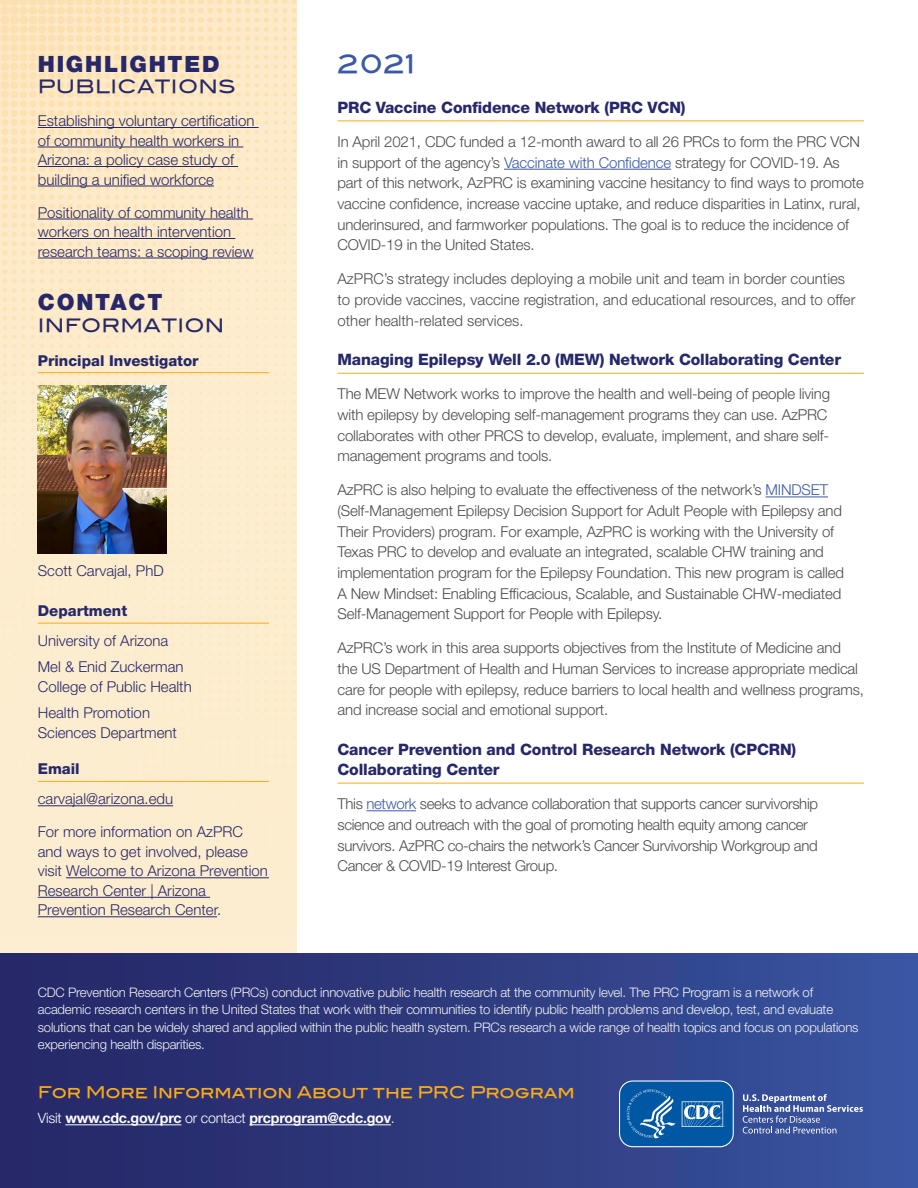
<style>
.page{position:relative;width:918px;height:1188px;background:#fff}
.page>*{position:absolute;margin:0;border:0;box-sizing:border-box;transform-origin:0 0}
.t1{font:25.5px "Blair Md ITCTT Medium";color:#3a59a7}
.t2{font:900 22.5px "Helvetica Neue LT Std";letter-spacing:.08em;color:#272869}
.t3{font:18.3px "Blair Md ITCTT Medium";letter-spacing:.02em;color:#272869}
.t4{font:16.2px "Blair Md ITCTT Medium";letter-spacing:-.01em;color:#fbab18}
.t5{font:800 15.75px/20.2px "Helvetica Neue LT Std";letter-spacing:-.01em;color:#272869}
.t6{font:300 15px/20.7px "Helvetica Neue LT Std";letter-spacing:-.01em;color:#4b4c4d}
.t7{font:300 15px/19.5px "Helvetica Neue LT Std";color:#272869}
.t8{font:800 15px "Helvetica Neue LT Std";color:#272869}
.t9{font:700 14.25px "Helvetica Neue LT Std";letter-spacing:-.015em;color:#fff}
.t10{font:300 13.2px/17.2px "Helvetica Neue LT Std";letter-spacing:-.015em;color:#f2f3f4}
.s1{font-weight:800}
.s2{color:#3a59a7}
.s3{font-weight:300}
</style>
<div class="page">
<img style="left:0;top:0;width:297px;height:954px">
<hr style="left:338px;top:120px;width:526px;height:1px;background:#fbab18">
<hr style="left:504px;top:169px;width:167px;height:1px;background:#3a59a7">
<hr style="left:338px;top:373px;width:526px;height:1px;background:#fbab18">
<hr style="left:766px;top:497px;width:62px;height:1px;background:#3a59a7">
<hr style="left:338px;top:783px;width:526px;height:1px;background:#fbab18">
<hr style="left:366px;top:811px;width:50px;height:1px;background:#3a59a7">
<hr style="left:38px;top:127px;width:221px;height:1px;background:#272869">
<hr style="left:38px;top:147px;width:205px;height:1px;background:#272869">
<hr style="left:38px;top:166px;width:200px;height:1px;background:#272869">
<hr style="left:38px;top:186px;width:176px;height:1px;background:#272869">
<hr style="left:38px;top:219px;width:215px;height:1px;background:#272869">
<hr style="left:38px;top:238px;width:197px;height:1px;background:#272869">
<hr style="left:38px;top:258px;width:215px;height:1px;background:#272869">
<hr style="left:38px;top:372px;width:231px;height:1px;background:#fbab18">
<img style="left:38px;top:386px;width:129px;height:167px">
<hr style="left:38px;top:623px;width:231px;height:1px;background:#fbab18">
<hr style="left:38px;top:781px;width:231px;height:1px;background:#fbab18">
<hr style="left:38px;top:806px;width:135px;height:1px;background:#272869">
<hr style="left:66px;top:878px;width:203px;height:1px;background:#272869">
<hr style="left:38px;top:897px;width:172px;height:1px;background:#272869">
<hr style="left:38px;top:917px;width:179px;height:1px;background:#272869">
<div style="left:0;top:954px;width:918px;height:234px;background:linear-gradient(to right,#252563,#39549f)"></div>
<hr style="left:65px;top:1125px;width:116px;height:1px;background:#fff">
<hr style="left:249px;top:1125px;width:142px;height:1px;background:#fff">
<svg style="left:743px;top:1094px;width:120px;height:40px"></svg>
<svg style="left:618px;top:1080px;width:116px;height:68px"></svg>
<h2 class="t2" style="left:38px;top:50px;width:183px">HIGHLIGHTED</h2>
<h2 class="t3" style="left:38px;top:71px;width:199px">PUBLICATIONS</h2>
<p class="t7" style="left:38px;top:111px;width:218px">Establishing voluntary certification of community health workers in<br>Arizona: a policy case study of building a unified workforce</p>
<p class="t7" style="left:38px;top:202px;width:217px">Positionality of community health workers on health intervention research teams: a scoping review</p>
<h2 class="t2" style="left:38px;top:289px;width:126px">CONTACT</h2>
<h2 class="t3" style="left:38px;top:310px;width:188px">INFORMATION</h2>
<p class="t8" style="left:38px;top:351px;width:162px">Principal Investigator</p>
<p class="t7" style="left:38px;top:560px;width:127px">Scott Carvajal, PhD</p>
<p class="t8" style="left:38px;top:602px;width:91px">Department</p>
<p class="t7" style="left:38px;top:631px;width:132px">University of Arizona</p>
<p class="t7" style="left:38px;top:657px;width:155px">Mel &amp; Enid Zuckerman<br>College of Public Health</p>
<p class="t7" style="left:38px;top:703px;width:141px">Health Promotion<br>Sciences Department</p>
<p class="t7" style="left:38px;top:754px;width:137px;line-height:30px"><span class="s1">Email </span>carvajal@arizona.edu</p>
<p class="t7" style="left:38px;top:822px;width:232px">For more information on AzPRC and ways to get involved, please visit Welcome to Arizona Prevention<br>Research Center | Arizona<br>Prevention Research Center.</p>
<h2 class="t1" style="left:338px;top:43px;width:79px">2021</h2>
<h3 class="t5" style="left:338px;top:97px;width:350px">PRC Vaccine Confidence Network (PRC VCN)</h3>
<p class="t6" style="left:338px;top:131px;width:528px">In April 2021, CDC funded a 12-month award to all 26 PRCs to form the PRC VCN in support of the agency’s <span class="s2">Vaccinate with Confidence</span> strategy for COVID-19. As part of this network, AzPRC is examining vaccine hesitancy to find ways to promote vaccine confidence, increase vaccine uptake, and reduce disparities in Latinx, rural, underinsured, and farmworker populations. The goal is to reduce the incidence of COVID-19 in the United States.</p>
<p class="t6" style="left:338px;top:268px;width:519px">AzPRC’s strategy includes deploying a mobile unit and team in border counties to provide vaccines, vaccine registration, and educational resources, and to offer other health-related services.</p>
<h3 class="t5" style="left:338px;top:350px;width:505px">Managing Epilepsy Well 2.0 (MEW) Network Collaborating Center</h3>
<p class="t6" style="left:338px;top:383px;width:494px">The MEW Network works to improve the health and well-being of people living with epilepsy by developing self-management programs they can use. AzPRC collaborates with other PRCS to develop, evaluate, implement, and share self&shy;management programs and tools.</p>
<p class="t6" style="left:338px;top:479px;width:508px">AzPRC is also helping to evaluate the effectiveness of the network’s <span class="s2">MINDSET </span>(Self-Management Epilepsy Decision Support for Adult People with Epilepsy and Their Providers) program. For example, AzPRC is working with the University of Texas PRC to develop and evaluate an integrated, scalable CHW training and implementation program for the Epilepsy Foundation. This new program is called A New Mindset: Enabling Efficacious, Scalable, and Sustainable CHW-mediated Self-Management Support for People with Epilepsy.</p>
<p class="t6" style="left:338px;top:637px;width:528px">AzPRC’s work in this area supports objectives from the Institute of Medicine and the US Department of Health and Human Services to increase appropriate medical care for people with epilepsy, reduce barriers to local health and wellness programs, and increase social and emotional support.</p>
<h3 class="t5" style="left:338px;top:739px;width:460px">Cancer Prevention and Control Research Network (CPCRN)<br>Collaborating Center</h3>
<p class="t6" style="left:338px;top:793px;width:482px">This <span class="s2">network</span> seeks to advance collaboration that supports cancer survivorship science and outreach with the goal of promoting health equity among cancer survivors. AzPRC co-chairs the network’s Cancer Survivorship Workgroup and Cancer &amp; COVID-19 Interest Group.</p>
<p class="t10" style="left:38px;top:984px;width:822px">CDC Prevention Research Centers (PRCs) conduct innovative public health research at the community level. The PRC Program is a network of academic research centers in the United States that work with their communities to identify public health problems and develop, test, and evaluate solutions that can be widely shared and applied within the public health system. PRCs research a wide range of health topics and focus on populations experiencing health disparities.</p>
<h2 class="t4" style="left:38px;top:1079px;width:538px">For More Information About the PRC Program</h2>
<p class="t9" style="left:38px;top:1109px;width:359px"><span class="s3">Visit</span> www.cdc.gov/prc <span class="s3">or contact</span> prcprogram@cdc.gov<span class="s3">.</span></p>
</div>
